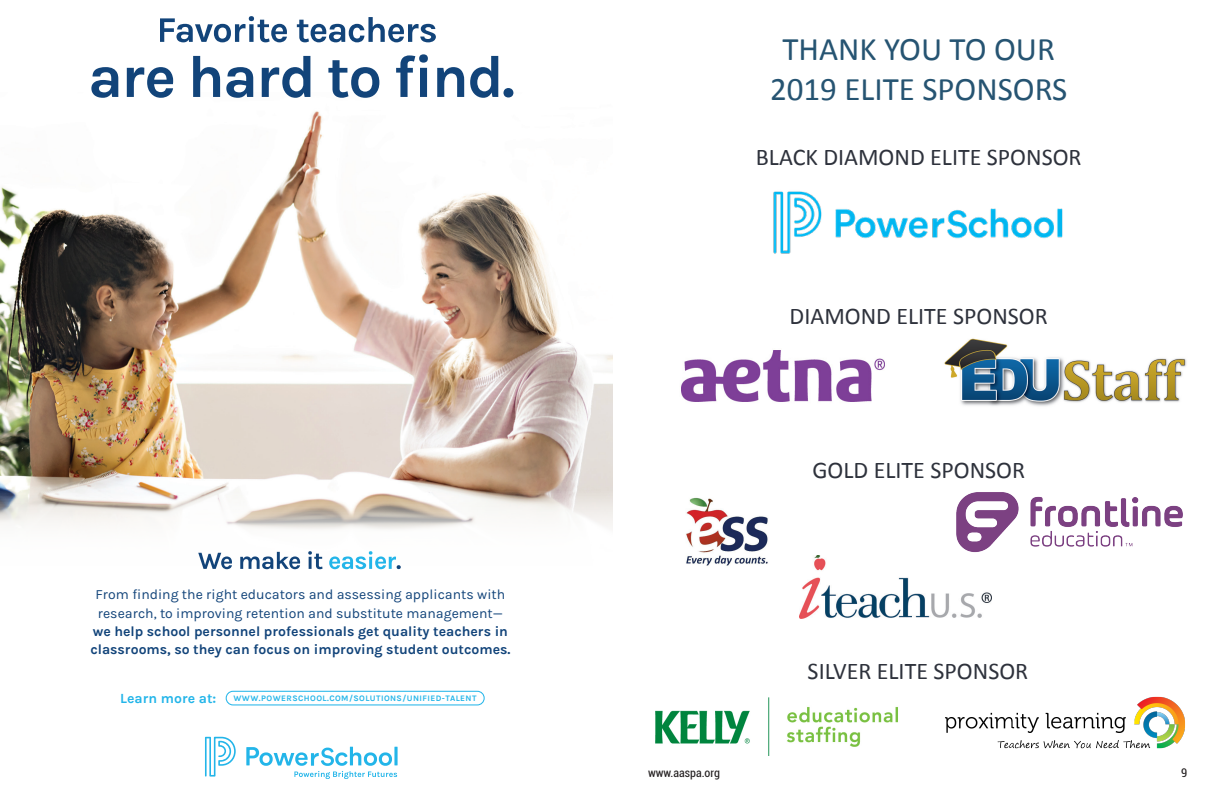
<style>
.page{position:relative;width:1224px;height:792px;background:#fff}
.page>*{position:absolute;margin:0;border:0;box-sizing:border-box;transform-origin:0 0}
.t1{font:33px "Calibri";color:#265472}
.t2{font:24px "Calibri";color:#2e323c}
.t3{font:14px/18.2px "Karla";color:#12447a;text-align:center}
.t4{font:700 14px "Karla";color:#23b5e9}
.t5{font:condensed 12px "Roboto";color:#231f20}
.t6{font:700 8.4px "Karla";letter-spacing:.05em;color:#23b5e9}
.s1{font-weight:700}
</style>
<div class="page">
<img style="left:773px;top:191px;width:290px;height:63px">
<img style="left:655px;top:697px;width:243px;height:59px">
<img style="left:681px;top:350px;width:204px;height:52px">
<img style="left:944px;top:338px;width:243px;height:68px">
<img style="left:0;top:93px;width:613px;height:383px">
<svg style="left:0;top:476px;width:613px;height:94px"></svg>
<svg style="left:198px;top:553px;width:34px;height:16px"></svg>
<svg style="left:240px;top:552px;width:60px;height:17px"></svg>
<svg style="left:308px;top:551px;width:15px;height:18px"></svg>
<svg style="left:329px;top:551px;width:72px;height:18px"></svg>
<svg style="left:205px;top:737px;width:31px;height:40px"></svg>
<hr style="left:394px;top:747px;width:4px;height:18px;background:#81d4f2">
<svg style="left:246px;top:747px;width:151px;height:32px"></svg>
<div style="left:226px;top:691px;width:259px;height:14px;border:1px solid #23b5e9;border-radius:7px"></div>
<svg style="left:160px;top:16px;width:127px;height:26px"></svg>
<svg style="left:297px;top:17px;width:139px;height:25px"></svg>
<svg style="left:91px;top:67px;width:27px;height:31px"></svg>
<svg style="left:127px;top:67px;width:46px;height:31px"></svg>
<svg style="left:193px;top:56px;width:27px;height:41px"></svg>
<svg style="left:226px;top:67px;width:27px;height:31px"></svg>
<svg style="left:262px;top:56px;width:48px;height:42px"></svg>
<svg style="left:328px;top:60px;width:51px;height:38px"></svg>
<svg style="left:396px;top:54px;width:32px;height:43px"></svg>
<svg style="left:437px;top:67px;width:27px;height:30px"></svg>
<svg style="left:470px;top:56px;width:43px;height:42px"></svg>
<img style="left:945px;top:696px;width:241px;height:53px">
<img style="left:956px;top:492px;width:227px;height:61px">
<img style="left:800px;top:555px;width:191px;height:64px">
<img style="left:686px;top:497px;width:82px;height:69px">
<p class="t3" style="left:90px;top:586px;width:422px">From finding the right educators and assessing applicants with research, to improving retention and substitute management— <span class="s1">we help school personnel professionals get quality teachers in classrooms, so they can focus on improving student outcomes.</span></p>
<p class="t4" style="left:120px;top:690px;width:98px">Learn more at:</p>
<p class="t6" style="left:233px;top:694px;width:245px">WWW.POWERSCHOOL.COM/SOLUTIONS/UNIFIED-TALENT</p>
<p class="t1" style="left:783px;top:29px;width:274px">THANK YOU TO OUR</p>
<p class="t1" style="left:770px;top:68px;width:299px">2019 ELITE SPONSORS</p>
<p class="t2" style="left:756px;top:142px;width:327px">BLACK DIAMOND ELITE SPONSOR</p>
<p class="t2" style="left:790px;top:301px;width:260px">DIAMOND ELITE SPONSOR</p>
<p class="t2" style="left:812px;top:456px;width:214px">GOLD ELITE SPONSOR</p>
<p class="t2" style="left:808px;top:656px;width:222px">SILVER ELITE SPONSOR</p>
<p class="t5" style="left:648px;top:764px;width:74px">www.aaspa.org</p>
<p class="t5" style="left:1181px;top:764px;width:8px">9</p>
</div>
